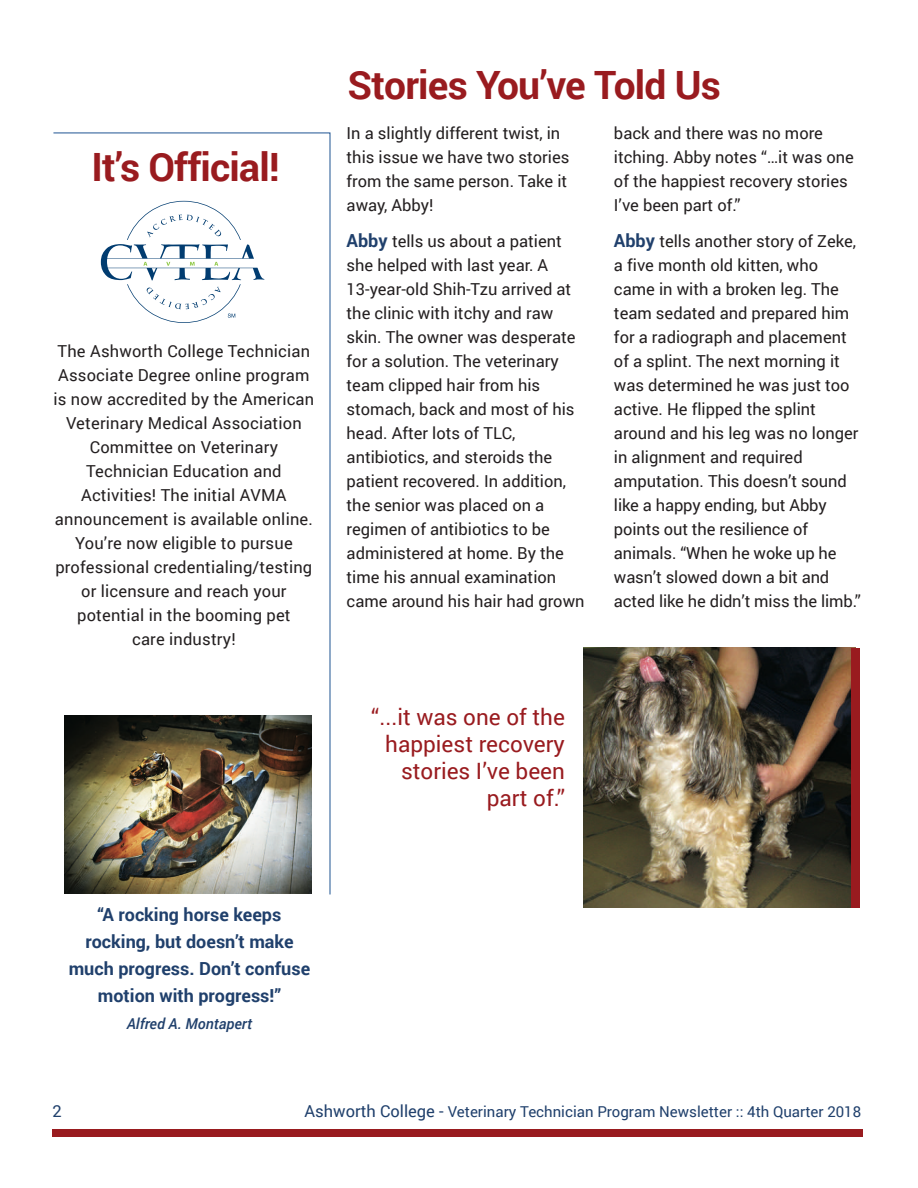
<style>
.page{position:relative;width:918px;height:1188px;background:#fff}
.page>*{position:absolute;margin:0;border:0;box-sizing:border-box;transform-origin:0 0}
.t1{font:700 39px "Roboto";letter-spacing:-.02em;color:#991b1f}
.t2{font:22.5px/27px "Roboto";color:#991b1f;text-align:right}
.t3{font:700 18px/27px "Roboto";color:#20406c;text-align:center}
.t4{font:16.5px/24px "Roboto";color:#231f20}
.t5{font:16.5px "Roboto";color:#20406c}
.t6{font:15px "Roboto";color:#20406c}
.t7{font:italic 500 15px "Roboto";color:#20406c}
.s1{font-weight:700;font-size:18px;color:#20406c}
.s2{font-size:16.5px}
</style>
<div class="page">
<div style="left:52px;top:1129px;width:810px;height:7px;background:#991b1f"></div>
<svg style="left:53px;top:132px;width:278px;height:763px"></svg>
<svg style="left:101px;top:201px;width:163px;height:122px"></svg>
<img style="left:583px;top:648px;width:268px;height:260px">
<div style="left:851px;top:648px;width:9px;height:260px;background:#991b1f"></div>
<img style="left:64px;top:716px;width:247px;height:177px">
<h1 class="t1" style="left:91px;top:140px;width:190px">It’s Official!</h1>
<p class="t4" style="left:54px;top:339px;width:262px;text-align:center">The Ashworth College Technician<br>Associate Degree online program is now accredited by the American<br>Veterinary Medical Association<br>Committee on Veterinary<br>Technician Education and<br>Activities! The initial AVMA announcement is available online.<br>You’re now eligible to pursue professional credentialing/testing or licensure and reach your potential in the booming pet<br>care industry!</p>
<h1 class="t1" style="left:347px;top:59px;width:375px">Stories You’ve Told Us</h1>
<p class="t4" style="left:347px;top:120px;width:224px">In a slightly different twist, in this issue we have two stories from the same person. Take it away, Abby!</p>
<p class="t4" style="left:347px;top:228px;width:239px"><span class="s1">Abby</span> tells us about a patient she helped with last year. A<br>13-year-old Shih-Tzu arrived at the clinic with itchy and raw skin. The owner was desperate for a solution. The veterinary team clipped hair from his stomach, back and most of his head. After lots of TLC, antibiotics, and steroids the patient recovered. In addition, the senior was placed on a regimen of antibiotics to be administered at home. By the time his annual examination came around his hair had grown</p>
<p class="t4" style="left:614px;top:121px;width:241px">back and there was no more itching. Abby notes “…it was one of the happiest recovery stories<br>I’ve been part of.”</p>
<p class="t4" style="left:614px;top:229px;width:248px"><span class="s1">Abby</span> tells another story of Zeke, a five month old kitten, who came in with a broken leg. The team sedated and prepared him for a radiograph and placement of a splint. The next morning it was determined he was just too active. He flipped the splint around and his leg was no longer in alignment and required amputation. This doesn’t sound like a happy ending, but Abby points out the resilience of animals. “When he woke up he wasn’t slowed down a bit and acted like he didn’t miss the limb.”</p>
<h2 class="t2" style="left:371px;top:703px;width:195px">“...it was one of the happiest recovery stories I’ve been part of.”</h2>
<p class="t3" style="left:69px;top:901px;width:243px">“A rocking horse keeps rocking, but doesn’t make much progress. Don’t confuse motion with progress!”</p>
<p class="t7" style="left:127px;top:1013px;width:127px">Alfred A. Montapert</p>
<p class="t5" style="left:53px;top:1100px;width:11px">2</p>
<p class="t6" style="left:305px;top:1102px;width:558px"><span class="s2">Ashworth College -</span> Veterinary Technician Program Newsletter :: 4th Quarter 2018</p>
</div>
